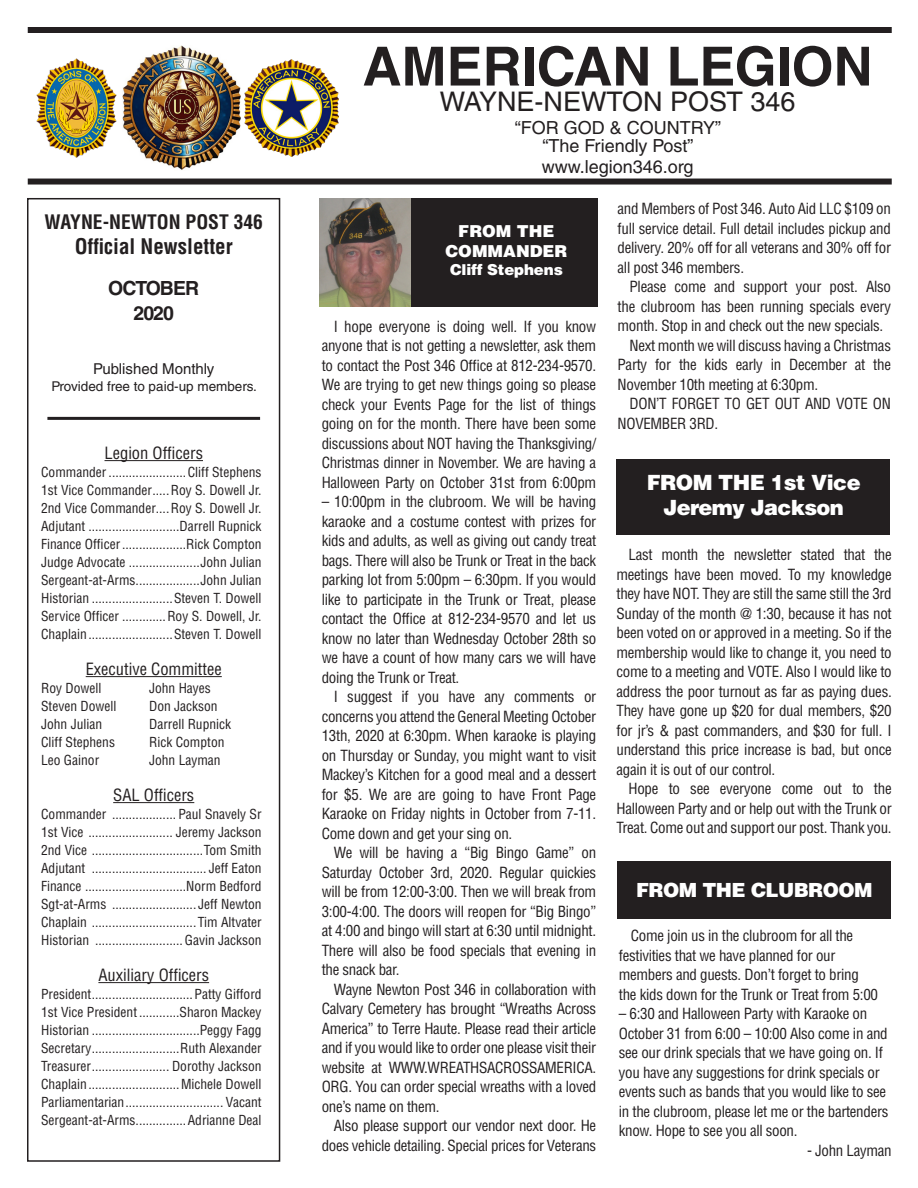
<style>
.page{position:relative;width:918px;height:1188px;background:#fff}
.page>*{position:absolute;margin:0;border:0;box-sizing:border-box;transform-origin:0 0}
.t1{font:700 54px "Helvetica LT Std";color:#231f20}
.t2{font:27px "Helvetica LT Std";color:#231f20}
.t3{font:900 21px/25.2px "Helvetica LT Std";letter-spacing:-.03em;color:#fff;text-align:center}
.t4{font:700 condensed 21px "Helvetica LT Std";color:#231f20}
.t5{font:700 condensed 19.5px "Helvetica LT Std";color:#231f20}
.t6{font:900 19.5px "Helvetica LT Std";letter-spacing:-.03em;color:#fff}
.t7{font:700 19.5px/25.2px "Helvetica LT Std";letter-spacing:-.05em;color:#231f20;text-align:center}
.t8{font:18px/18px "Helvetica LT Std";color:#231f20;text-align:center}
.t9{font:condensed 16.5px "Helvetica LT Std";color:#231f20}
.t10{font:900 16.5px/19.8px "Helvetica LT Std";color:#fff;text-align:center}
.t11{font:condensed 15px/19.5px "Helvetica LT Std";letter-spacing:-.02em;color:#231f20;text-align:justify}
.t12{font:15px "Helvetica LT Std";color:#231f20}
.t13{font:900 15px "Helvetica LT Std";letter-spacing:-.01em;color:#fff}
.t14{font:condensed 13.5px/18px "Helvetica LT Std";color:#231f20;text-align:justify}
.t15{font:13.5px "Helvetica LT Std";color:#231f20}
</style>
<div class="page">
<img style="left:122px;top:45px;width:119px;height:125px">
<img style="left:245px;top:59px;width:94px;height:98px">
<img style="left:36px;top:58px;width:81px;height:100px">
<div style="left:28px;top:179px;width:864px;height:6px;background:#231f20"></div>
<div style="left:28px;top:27px;width:864px;height:6px;background:#231f20"></div>
<div style="left:27px;top:198px;width:253px;height:964px;border:2px solid #231f20"></div>
<hr style="left:105px;top:460px;width:98px;height:1px;background:#231f20">
<hr style="left:86px;top:676px;width:136px;height:1px;background:#231f20">
<hr style="left:113px;top:802px;width:81px;height:1px;background:#231f20">
<hr style="left:98px;top:982px;width:111px;height:1px;background:#231f20">
<hr style="left:47px;top:417px;width:213px;height:3px;background:#231f20">
<div style="left:320px;top:198px;width:278px;height:109px;background:#231f20"></div>
<img style="left:320px;top:198px;width:90px;height:109px">
<div style="left:618px;top:861px;width:273px;height:58px;background:#231f20"></div>
<div style="left:616px;top:459px;width:274px;height:75px;background:#231f20"></div>
<h3 class="t5" style="left:45px;top:209px;width:220px">WAYNE-NEWTON POST 346</h3>
<h3 class="t4" style="left:75px;top:233px;width:160px">Official Newsletter</h3>
<h3 class="t7" style="left:108px;top:275px;width:92px">OCTOBER<br>2020</h3>
<p class="t12" style="left:93px;top:360px;width:123px">Published Monthly</p>
<p class="t15" style="left:51px;top:378px;width:207px">Provided free to paid-up members.</p>
<p class="t9" style="left:105px;top:443px;width:100px">Legion Officers</p>
<p class="t14" style="left:41px;top:463px;width:222px">Commander .......................Cliff Stephens 1st Vice Commander.....Roy S. Dowell Jr.<br>2nd Vice Commander....Roy S. Dowell Jr.<br>Adjutant ...........................Darrell Rupnick Finance Officer...................Rick Compton Judge Advocate .....................John Julian Sergeant-at-Arms...................John Julian Historian ........................Steven T. Dowell Service Officer .............Roy S. Dowell, Jr.<br>Chaplain.........................Steven T. Dowell</p>
<p class="t9" style="left:86px;top:659px;width:138px">Executive Committee</p>
<p class="t14" style="left:41px;top:679px;width:62px">Roy Dowell</p>
<p class="t14" style="left:149px;top:679px;width:63px">John Hayes</p>
<p class="t14" style="left:41px;top:697px;width:77px">Steven Dowell</p>
<p class="t14" style="left:149px;top:697px;width:70px">Don Jackson</p>
<p class="t14" style="left:41px;top:715px;width:63px">John Julian</p>
<p class="t14" style="left:149px;top:715px;width:84px">Darrell Rupnick</p>
<p class="t14" style="left:41px;top:733px;width:75px">Cliff Stephens</p>
<p class="t14" style="left:149px;top:733px;width:77px">Rick Compton</p>
<p class="t14" style="left:41px;top:751px;width:60px">Leo Gainor</p>
<p class="t14" style="left:149px;top:751px;width:73px">John Layman</p>
<p class="t9" style="left:113px;top:785px;width:83px">SAL Officers</p>
<p class="t14" style="left:41px;top:805px;width:222px">Commander ................... Paul Snavely Sr 1st Vice ......................... Jeremy Jackson 2nd Vice .................................Tom Smith Adjutant .................................. Jeff Eaton Finance ..............................Norm Bedford Sgt-at-Arms ......................... Jeff Newton Chaplain ...............................Tim Altvater Historian ..........................Gavin Jackson</p>
<p class="t9" style="left:98px;top:965px;width:112px">Auxiliary Officers</p>
<p class="t14" style="left:41px;top:985px;width:222px">President..............................Patty Gifford 1st Vice President ............Sharon Mackey Historian ................................Peggy Fagg Secretary..........................Ruth Alexander Treasurer....................... Dorothy Jackson Chaplain...........................Michele Dowell Parliamentarian............................. Vacant Sergeant-at-Arms...............Adrianne Deal</p>
<h1 class="t1" style="left:363px;top:34px;width:512px">AMERICAN LEGION</h1>
<h2 class="t2" style="left:440px;top:86px;width:357px">WAYNE-NEWTON POST 346</h2>
<p class="t8" style="left:515px;top:118px;width:208px">“FOR GOD &amp; COUNTRY” “The Friendly Post”</p>
<p class="t8" style="left:542px;top:158px;width:153px">www.legion346.org</p>
<p class="t10" style="left:445px;top:221px;width:123px">FROM THE<br>COMMANDER</p>
<p class="t13" style="left:450px;top:260px;width:114px">Cliff Stephens</p>
<p class="t11" style="left:322px;top:317px;width:276px;text-indent:12px">I hope everyone is doing well. If you know anyone that is not getting a newsletter, ask them to contact the Post 346 Office at 812-234-9570.<br>We are trying to get new things going so please check your Events Page for the list of things going on for the month. There have been some discussions about NOT having the Thanksgiving/ Christmas dinner in November. We are having a Halloween Party on October 31st from 6:00pm</p>
<p class="t11" style="left:322px;top:492px;width:276px">– 10:00pm in the clubroom. We will be having karaoke and a costume contest with prizes for kids and adults, as well as giving out candy treat bags. There will also be Trunk or Treat in the back parking lot from 5:00pm – 6:30pm. If you would like to participate in the Trunk or Treat, please contact the Office at 812-234-9570 and let us know no later than Wednesday October 28th so we have a count of how many cars we will have doing the Trunk or Treat.</p>
<p class="t11" style="left:322px;top:687px;width:276px;text-indent:12px">I suggest if you have any comments or concerns you attend the General Meeting October 13th, 2020 at 6:30pm. When karaoke is playing on Thursday or Sunday, you might want to visit Mackey’s Kitchen for a good meal and a dessert for $5. We are are going to have Front Page Karaoke on Friday nights in October from 7-11.<br>Come down and get your sing on.</p>
<p class="t11" style="left:322px;top:843px;width:276px;text-indent:12px">We will be having a “Big Bingo Game” on Saturday October 3rd, 2020. Regular quickies will be from 12:00-3:00. Then we will break from 3:00-4:00. The doors will reopen for “Big Bingo” at 4:00 and bingo will start at 6:30 until midnight.<br>There will also be food specials that evening in the snack bar.</p>
<p class="t11" style="left:322px;top:980px;width:276px;text-indent:12px">Wayne Newton Post 346 in collaboration with Calvary Cemetery has brought “Wreaths Across America” to Terre Haute. Please read their article and if you would like to order one please visit their website at WWW.WREATHSACROSSAMERICA.<br>ORG. You can order special wreaths with a loved one’s name on them.</p>
<p class="t11" style="left:322px;top:1116px;width:276px;text-align:right">Also please support our vendor next door. He does vehicle detailing. Special prices for Veterans</p>
<p class="t11" style="left:618px;top:199px;width:275px">and Members of Post 346. Auto Aid LLC $109 on full service detail. Full detail includes pickup and delivery. 20% off for all veterans and 30% off for all post 346 members.</p>
<p class="t11" style="left:630px;top:277px;width:263px">Please come and support your post. Also</p>
<p class="t11" style="left:618px;top:296px;width:275px">the clubroom has been running specials every</p>
<p class="t11" style="left:618px;top:316px;width:267px">month. Stop in and check out the new specials.</p>
<p class="t11" style="left:630px;top:335px;width:263px">Next month we will discuss having a Christmas</p>
<p class="t11" style="left:618px;top:355px;width:275px">Party for the kids early in December at the</p>
<p class="t11" style="left:618px;top:374px;width:202px">November 10th meeting at 6:30pm.</p>
<p class="t11" style="left:630px;top:394px;width:263px">DON’T FORGET TO GET OUT AND VOTE ON</p>
<p class="t11" style="left:618px;top:413px;width:102px">NOVEMBER 3RD.</p>
<h3 class="t3" style="left:647px;top:469px;width:215px">FROM THE 1st Vice<br>Jeremy Jackson</h3>
<p class="t11" style="left:616px;top:545px;width:277px;text-indent:12px">Last month the newsletter stated that the meetings have been moved. To my knowledge they have NOT. They are still the same still the 3rd Sunday of the month @ 1:30, because it has not been voted on or approved in a meeting. So if the membership would like to change it, you need to come to a meeting and VOTE. Also I would like to address the poor turnout as far as paying dues.<br>They have gone up $20 for dual members, $20 for jr’s &amp; past commanders, and $30 for full. I understand this price increase is bad, but once again it is out of our control.</p>
<p class="t11" style="left:616px;top:779px;width:277px;text-indent:12px">Hope to see everyone come out to the Halloween Party and or help out with the Trunk or Treat. Come out and support our post. Thank you.</p>
<h3 class="t6" style="left:636px;top:877px;width:238px">FROM THE CLUBROOM</h3>
<p class="t11" style="left:619px;top:926px;width:261px;text-align:left;text-indent:12px">Come join us in the clubroom for all the festivities that we have planned for our members and guests. Don’t forget to bring the kids down for the Trunk or Treat from 5:00</p>
<p class="t11" style="left:619px;top:1004px;width:271px;text-align:left">– 6:30 and Halloween Party with Karaoke on October 31 from 6:00 – 10:00 Also come in and see our drink specials that we have going on. If you have any suggestions for drink specials or events such as bands that you would like to see in the clubroom, please let me or the bartenders know. Hope to see you all soon.</p>
<p class="t11" style="left:807px;top:1140px;width:86px">- John Layman</p>
</div>
